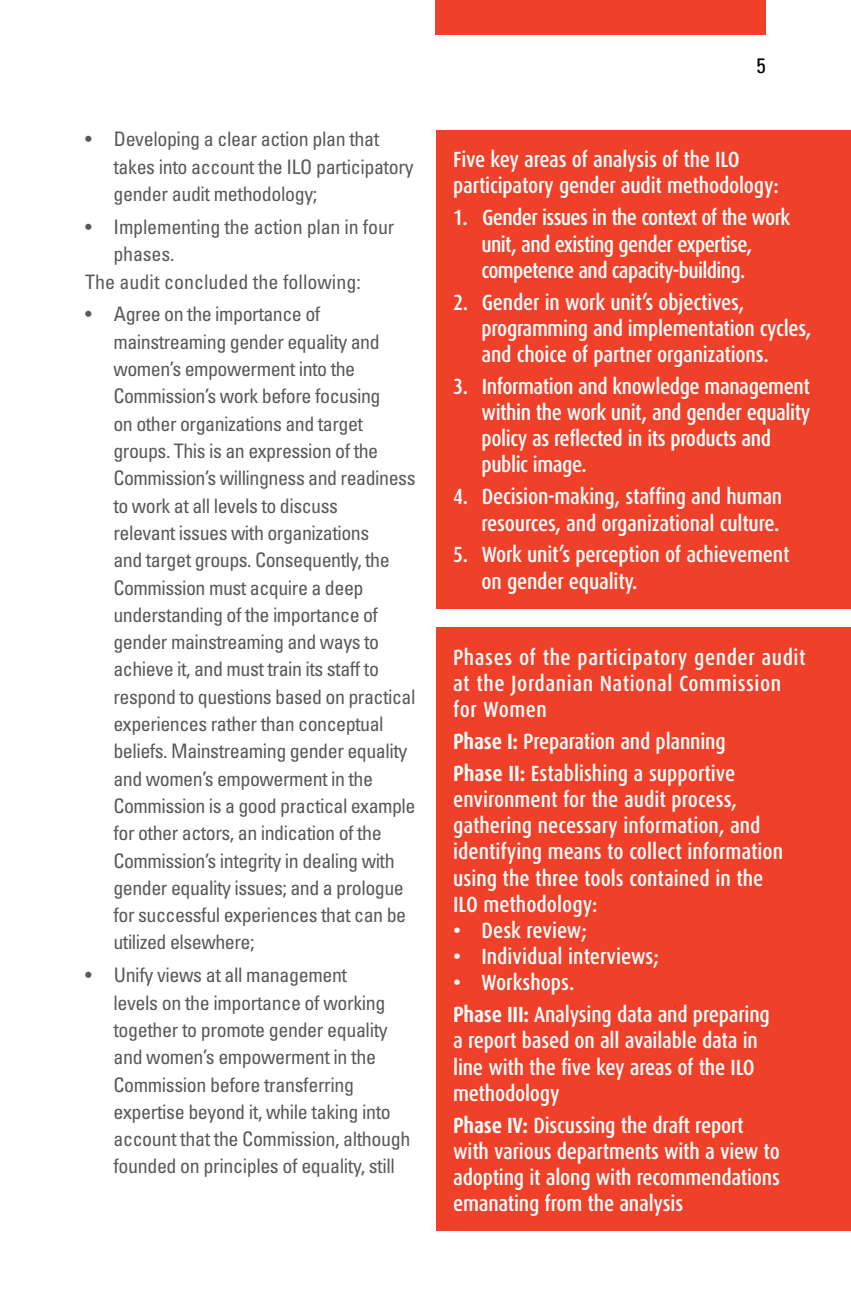
<style>
.page{position:relative;width:851px;height:1304px;background:#fff}
.page>*{position:absolute;margin:0;border:0;box-sizing:border-box;transform-origin:0 0}
.t1{font:500 22px/26.2px "Dax Condensed";letter-spacing:-.01em;color:#fff}
.t2{font:500 22px/26.2px "Dax Condensed";letter-spacing:-.03em;color:#fff}
.t3{font:500 22px/26.2px "Dax Condensed";letter-spacing:.025em;color:#fff}
.t4{font:condensed 21px "Univers";color:#000}
.t5{font:condensed 20px/27.4px "Univers";letter-spacing:-.025em;color:#58595b}
.t6{font:condensed 20px "Univers";color:#58595b}
.s1{font-weight:700}
</style>
<div class="page">
<div style="left:435px;top:0;width:330px;height:34px;background:#ef412a"></div>
<div style="left:436px;top:130px;width:414px;height:478px;background:#ef412a"></div>
<div style="left:436px;top:628px;width:414px;height:603px;background:#ef412a"></div>
<p class="t5" style="left:113px;top:125px;width:301px;text-indent:-28px">• Developing a clear action plan that takes into account the ILO participatory gender audit methodology;</p>
<p class="t5" style="left:85px;top:213px;width:311px">• Implementing the action plan in four</p>
<p class="t5" style="left:113px;top:240px;width:62px">phases.</p>
<p class="t6" style="left:85px;top:269px;width:277px">The audit concluded the following:</p>
<p class="t5" style="left:113px;top:300px;width:303px;text-indent:-28px">• Agree on the importance of mainstreaming gender equality and women’s empowerment into the Commission’s work before focusing<br>on other organizations and target groups. This is an expression of the Commission’s willingness and readiness to work at all levels to discuss<br>relevant issues with organizations<br>and target groups. Consequently, the Commission must acquire a deep understanding of the importance of gender mainstreaming and ways to achieve it, and must train its staff to respond to questions based on practical experiences rather than conceptual beliefs. Mainstreaming gender equality and women’s empowerment in the Commission is a good practical example for other actors, an indication of the Commission’s integrity in dealing with gender equality issues; and a prologue for successful experiences that can be utilized elsewhere;</p>
<p class="t5" style="left:113px;top:961px;width:298px;text-indent:-28px">• Unify views at all management<br>levels on the importance of working together to promote gender equality and women’s empowerment in the Commission before transferring expertise beyond it, while taking into account that the Commission, although founded on principles of equality, still</p>
<p class="t4" style="left:756px;top:53px;width:11px">5</p>
<p class="t1" style="left:453px;top:147px;width:327px">Five key areas of analysis of the ILO participatory gender audit methodology:</p>
<p class="t2" style="left:481px;top:205px;width:310px;text-indent:-28px">1. Gender issues in the context of the work unit, and existing gender expertise, competence and capacity-building.</p>
<p class="t1" style="left:481px;top:289px;width:331px;text-indent:-28px">2. Gender in work unit’s objectives, programming and implementation cycles, and choice of partner organizations.</p>
<p class="t1" style="left:481px;top:373px;width:330px;text-indent:-28px">3. Information and knowledge management within the work unit, and gender equality policy as reflected in its products and public image.</p>
<p class="t1" style="left:453px;top:484px;width:330px;text-align:right">4. Decision-making, staffing and human resources, and organizational culture.</p>
<p class="t1" style="left:481px;top:542px;width:309px;text-indent:-28px">5. Work unit’s perception of achievement on gender equality.</p>
<p class="t3" style="left:453px;top:644px;width:354px">Phases of the participatory gender audit at the Jordanian National Commission for Women</p>
<p class="t1" style="left:453px;top:726px;width:284px;line-height:31.8px"><span class="s1">Phase I:</span> Preparation and planning<br><span class="s1">Phase II:</span> Establishing a supportive</p>
<p class="t1" style="left:453px;top:786px;width:331px">environment for the audit process, gathering necessary information, and identifying means to collect information using the three tools contained in the ILO methodology:</p>
<p class="t1" style="left:453px;top:917px;width:135px">• Desk review;</p>
<p class="t1" style="left:453px;top:944px;width:207px">• Individual interviews;</p>
<p class="t1" style="left:453px;top:967px;width:318px;line-height:31.8px">• Workshops.<br><span class="s1">Phase III:</span> Analysing data and preparing</p>
<p class="t1" style="left:453px;top:1028px;width:306px">a report based on all available data in line with the five key areas of the ILO methodology</p>
<p class="t1" style="left:453px;top:1112px;width:328px"><span class="s1">Phase IV:</span> Discussing the draft report with various departments with a view to adopting it along with recommendations emanating from the analysis</p>
</div>
